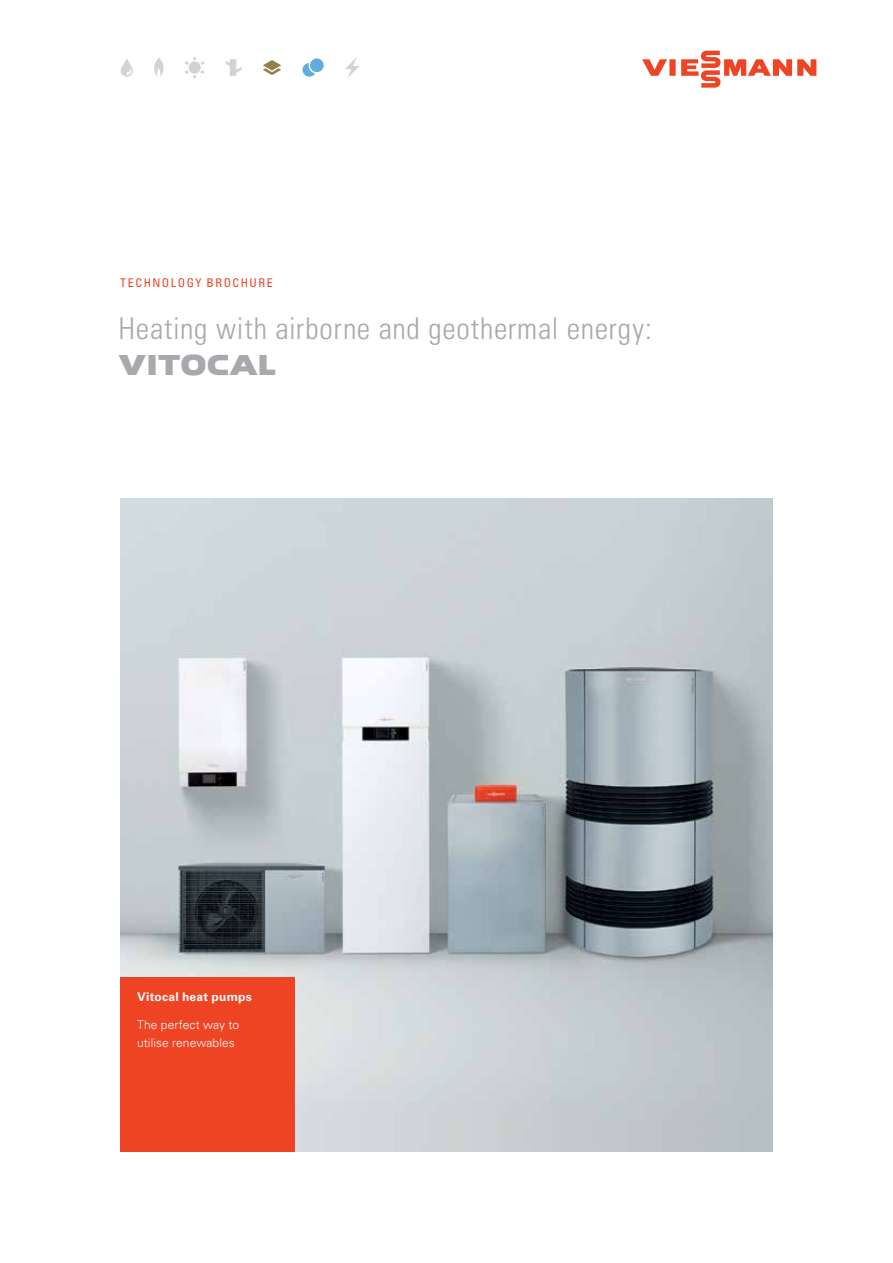
<style>
.page{position:relative;width:893px;height:1263px;background:#fff}
.page>*{position:absolute;margin:0;border:0;box-sizing:border-box;transform-origin:0 0}
.t1{font:30px "Univers LTCYR 47 Light Cond";letter-spacing:.025em;color:#a7a9ac}
.t2{font:700 30px "Viessmann";letter-spacing:-.005em;color:#a7a9ac}
.t3{font:300 12px/18px "Univers LTCYR 45";letter-spacing:.01em;color:#fff}
.t4{font:condensed 12px "Univers LTCYR 57";letter-spacing:.13em;color:#ef4423}
.t5{font:700 12px "Univers LTCYR 65";letter-spacing:.025em;color:#fff}
</style>
<div class="page">
<div style="left:669px;top:59px;width:7px;height:17px;background:#ef4423"></div>
<svg style="left:642px;top:59px;width:25px;height:17px"></svg>
<svg style="left:681px;top:51px;width:135px;height:37px"></svg>
<svg style="left:345px;top:57px;width:14px;height:21px"></svg>
<svg style="left:226px;top:59px;width:16px;height:17px"></svg>
<svg style="left:185px;top:57px;width:20px;height:21px"></svg>
<svg style="left:154px;top:58px;width:10px;height:19px"></svg>
<svg style="left:263px;top:60px;width:18px;height:15px"></svg>
<svg style="left:302px;top:58px;width:22px;height:19px"></svg>
<svg style="left:121px;top:59px;width:12px;height:18px"></svg>
<img style="left:120px;top:499px;width:653px;height:652px">
<div style="left:120px;top:977px;width:174px;height:174px;background:#ef4423"></div>
<p class="t4" style="left:120px;top:275px;width:154px">TECHNOLOGY BROCHURE</p>
<p class="t1" style="left:118px;top:308px;width:535px">Heating with airborne and geothermal energy:</p>
<p class="t2" style="left:118px;top:345px;width:159px">VITOCAL</p>
<p class="t5" style="left:137px;top:988px;width:116px">Vitocal heat pumps</p>
<p class="t3" style="left:137px;top:1015px;width:104px">The perfect way to utilise renewables</p>
</div>
